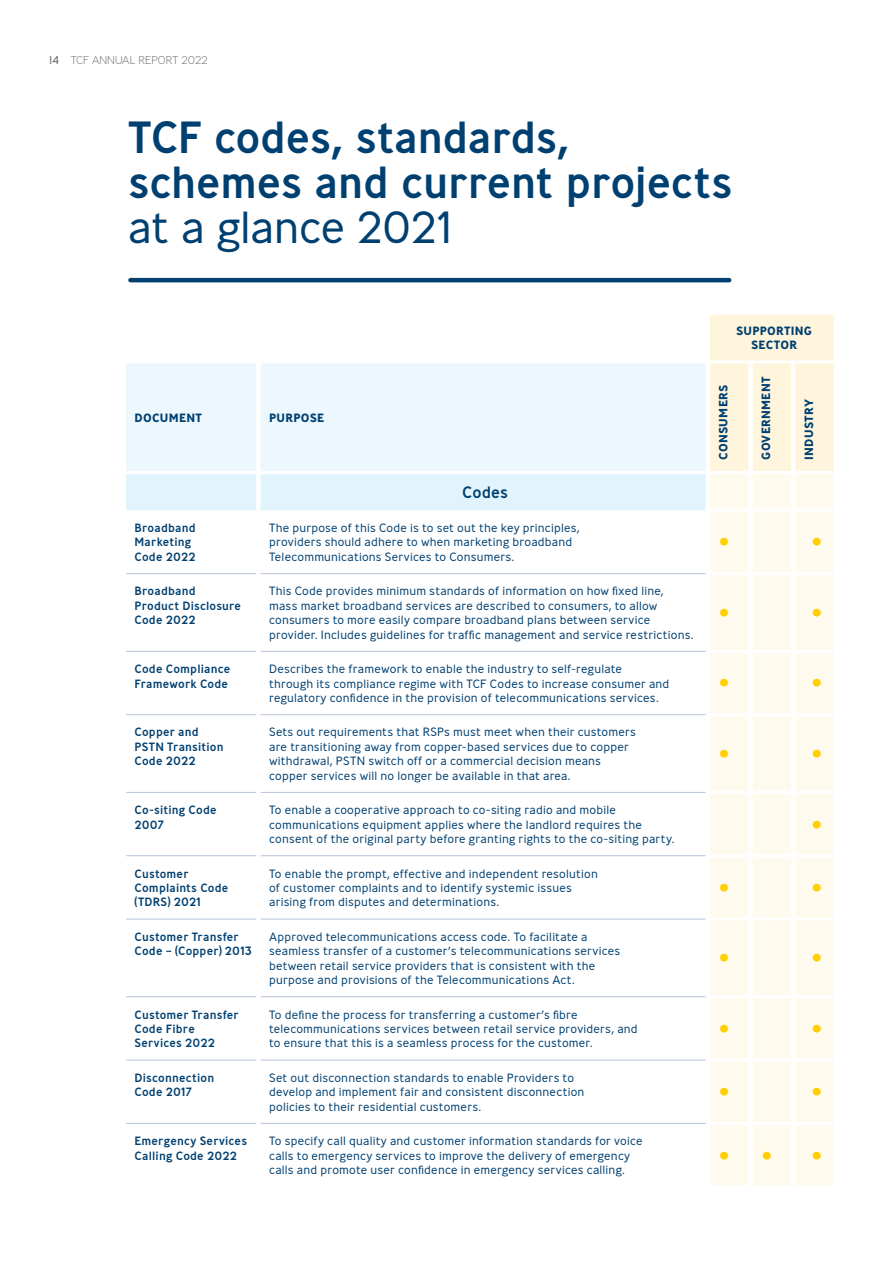
<style>
.page{position:relative;width:893px;height:1263px;background:#fff}
.page>*{position:absolute;margin:0;border:0;box-sizing:border-box;transform-origin:0 0}
.t1{font:500 45px/45px "Ministry";letter-spacing:-.01em;color:#004071}
.t2{font:300 45px "Ministry";letter-spacing:-.01em;color:#004071}
.t3{font:300 22.5px "Ministry";color:#ffcf01}
.t4{font:500 16.5px "Ministry";color:#004071}
.t5{font:300 12px/14.4px "Ministry";letter-spacing:.015em;color:#004071}
.t6{font:500 12px/14.4px "Ministry";letter-spacing:.015em;color:#004071}
.t7{font:700 12px/14.4px "Ministry";letter-spacing:.02em;color:#004071;text-align:center}
.t8{font:200 11.25px "Ministry";color:#636466}
.s1{font-weight:300}
</style>
<div class="page">
<hr style="left:130px;top:278px;width:599px;height:4px;background:#004071">
<svg style="left:260px;top:573px;width:446px;height:551px"></svg>
<div style="left:710px;top:512px;width:124px;height:673px;background:#fffaee"></div>
<hr style="left:710px;top:572px;width:38px;height:3px;background:#fff">
<svg style="left:748px;top:572px;width:5px;height:3px"></svg>
<hr style="left:753px;top:572px;width:38px;height:3px;background:#fff">
<svg style="left:791px;top:572px;width:5px;height:3px"></svg>
<hr style="left:796px;top:572px;width:38px;height:3px;background:#fff">
<hr style="left:710px;top:650px;width:38px;height:3px;background:#fff">
<svg style="left:748px;top:650px;width:5px;height:3px"></svg>
<hr style="left:753px;top:650px;width:38px;height:3px;background:#fff">
<svg style="left:791px;top:650px;width:5px;height:3px"></svg>
<hr style="left:796px;top:650px;width:38px;height:3px;background:#fff">
<hr style="left:710px;top:713px;width:38px;height:3px;background:#fff">
<svg style="left:748px;top:713px;width:5px;height:3px"></svg>
<hr style="left:753px;top:713px;width:38px;height:3px;background:#fff">
<svg style="left:791px;top:713px;width:5px;height:3px"></svg>
<hr style="left:796px;top:713px;width:38px;height:3px;background:#fff">
<hr style="left:710px;top:791px;width:38px;height:3px;background:#fff">
<svg style="left:748px;top:791px;width:5px;height:3px"></svg>
<hr style="left:753px;top:791px;width:38px;height:3px;background:#fff">
<svg style="left:791px;top:791px;width:5px;height:3px"></svg>
<hr style="left:796px;top:791px;width:38px;height:3px;background:#fff">
<hr style="left:710px;top:854px;width:38px;height:3px;background:#fff">
<svg style="left:748px;top:854px;width:5px;height:3px"></svg>
<hr style="left:753px;top:854px;width:38px;height:3px;background:#fff">
<svg style="left:791px;top:854px;width:5px;height:3px"></svg>
<hr style="left:796px;top:854px;width:38px;height:3px;background:#fff">
<hr style="left:710px;top:917px;width:38px;height:3px;background:#fff">
<svg style="left:748px;top:917px;width:5px;height:3px"></svg>
<hr style="left:753px;top:917px;width:38px;height:3px;background:#fff">
<svg style="left:791px;top:917px;width:5px;height:3px"></svg>
<hr style="left:796px;top:917px;width:38px;height:3px;background:#fff">
<hr style="left:710px;top:995px;width:38px;height:3px;background:#fff">
<svg style="left:748px;top:995px;width:5px;height:3px"></svg>
<hr style="left:753px;top:995px;width:38px;height:3px;background:#fff">
<svg style="left:791px;top:995px;width:5px;height:3px"></svg>
<hr style="left:796px;top:995px;width:38px;height:3px;background:#fff">
<hr style="left:710px;top:1058px;width:38px;height:3px;background:#fff">
<svg style="left:748px;top:1058px;width:5px;height:3px"></svg>
<hr style="left:753px;top:1058px;width:38px;height:3px;background:#fff">
<svg style="left:791px;top:1058px;width:5px;height:3px"></svg>
<hr style="left:796px;top:1058px;width:38px;height:3px;background:#fff">
<hr style="left:710px;top:1122px;width:38px;height:3px;background:#fff">
<svg style="left:748px;top:1122px;width:5px;height:3px"></svg>
<hr style="left:753px;top:1122px;width:38px;height:3px;background:#fff">
<svg style="left:791px;top:1122px;width:5px;height:3px"></svg>
<hr style="left:796px;top:1122px;width:38px;height:3px;background:#fff">
<hr style="left:126px;top:573px;width:130px;height:1px;background:#b8c5db">
<hr style="left:261px;top:573px;width:444px;height:1px;background:#b8c5db">
<hr style="left:126px;top:651px;width:130px;height:1px;background:#b8c5db">
<hr style="left:261px;top:651px;width:444px;height:1px;background:#b8c5db">
<hr style="left:126px;top:714px;width:130px;height:1px;background:#b8c5db">
<hr style="left:261px;top:714px;width:444px;height:1px;background:#b8c5db">
<hr style="left:126px;top:792px;width:130px;height:1px;background:#b8c5db">
<hr style="left:261px;top:792px;width:444px;height:1px;background:#b8c5db">
<hr style="left:126px;top:855px;width:130px;height:1px;background:#b8c5db">
<hr style="left:261px;top:855px;width:444px;height:1px;background:#b8c5db">
<hr style="left:126px;top:919px;width:130px;height:1px;background:#b8c5db">
<hr style="left:261px;top:919px;width:444px;height:1px;background:#b8c5db">
<hr style="left:126px;top:996px;width:130px;height:1px;background:#b8c5db">
<hr style="left:261px;top:996px;width:444px;height:1px;background:#b8c5db">
<svg style="left:126px;top:314px;width:708px;height:197px"></svg>
<hr style="left:261px;top:471px;width:444px;height:3px;background:#fff">
<hr style="left:126px;top:1060px;width:130px;height:1px;background:#b8c5db">
<hr style="left:126px;top:1123px;width:130px;height:1px;background:#b8c5db">
<hr style="left:261px;top:1060px;width:444px;height:1px;background:#b8c5db">
<hr style="left:261px;top:1123px;width:444px;height:1px;background:#b8c5db">
<p class="t8" style="left:50px;top:53px;width:160px"><span class="s1">14</span> TCF ANNUAL REPORT 2022</p>
<h1 class="t1" style="left:128px;top:114px;width:606px">TCF codes, standards, schemes and current projects</h1>
<h1 class="t2" style="left:128px;top:199px;width:325px">at a glance 2021</h1>
<p class="t7" style="left:135px;top:410px;width:69px">DOCUMENT</p>
<p class="t7" style="left:269px;top:410px;width:57px">PURPOSE</p>
<h3 class="t4" style="left:462px;top:481px;width:47px">Codes</h3>
<p class="t6" style="left:135px;top:520px;width:63px">Broadband<br>Marketing<br>Code 2022</p>
<p class="t5" style="left:269px;top:520px;width:312px">The purpose of this Code is to set out the key principles, providers should adhere to when marketing broadband<br>Telecommunications Services to Consumers.</p>
<p class="t6" style="left:135px;top:584px;width:108px">Broadband<br>Product Disclosure<br>Code 2022</p>
<p class="t5" style="left:269px;top:584px;width:426px">This Code provides minimum standards of information on how fixed line, mass market broadband services are described to consumers, to allow consumers to more easily compare broadband plans between service provider. Includes guidelines for traffic management and service restrictions.</p>
<p class="t6" style="left:135px;top:661px;width:97px">Code Compliance<br>Framework Code</p>
<p class="t5" style="left:269px;top:661px;width:402px">Describes the framework to enable the industry to self-regulate<br>through its compliance regime with TCF Codes to increase consumer and regulatory confidence in the provision of telecommunications services.</p>
<p class="t6" style="left:135px;top:725px;width:90px">Copper and<br>PSTN Transition<br>Code 2022</p>
<p class="t5" style="left:269px;top:725px;width:368px">Sets out requirements that RSPs must meet when their customers are transitioning away from copper-based services due to copper withdrawal, PSTN switch off or a commercial decision means copper services will no longer be available in that area.</p>
<p class="t6" style="left:135px;top:802px;width:84px">Co-siting Code<br>2007</p>
<p class="t5" style="left:269px;top:803px;width:407px">To enable a cooperative approach to co-siting radio and mobile communications equipment applies where the landlord requires the consent of the original party before granting rights to the co-siting party.</p>
<p class="t6" style="left:135px;top:866px;width:95px">Customer<br>Complaints Code (TDRS) 2021</p>
<p class="t5" style="left:269px;top:866px;width:330px">To enable the prompt, effective and independent resolution of customer complaints and to identify systemic issues arising from disputes and determinations.</p>
<p class="t6" style="left:135px;top:929px;width:119px">Customer Transfer<br>Code – (Copper) 2013</p>
<p class="t5" style="left:269px;top:929px;width:353px">Approved telecommunications access code. To facilitate a seamless transfer of a customer’s telecommunications services between retail service providers that is consistent with the purpose and provisions of the Telecommunications Act.</p>
<p class="t6" style="left:135px;top:1007px;width:106px">Customer Transfer<br>Code Fibre<br>Services 2022</p>
<p class="t5" style="left:269px;top:1007px;width:370px">To define the process for transferring a customer’s fibre telecommunications services between retail service providers, and to ensure that this is a seamless process for the customer.</p>
<p class="t6" style="left:135px;top:1070px;width:81px">Disconnection<br>Code 2017</p>
<p class="t5" style="left:269px;top:1070px;width:317px">Set out disconnection standards to enable Providers to develop and implement fair and consistent disconnection policies to their residential customers.</p>
<p class="t6" style="left:135px;top:1133px;width:114px">Emergency Services<br>Calling Code 2022</p>
<p class="t5" style="left:269px;top:1133px;width:375px">To specify call quality and customer information standards for voice calls to emergency services to improve the delivery of emergency calls and promote user confidence in emergency services calling.</p>
<p class="t7" style="left:736px;top:323px;width:78px">SUPPORTING<br>SECTOR</p>
<p class="t7" style="left:716px;top:460px;width:76px;rotate:-90deg">CONSUMERS</p>
<p class="t7" style="left:759px;top:460px;width:84px;rotate:-90deg">GOVERNMENT</p>
<p class="t7" style="left:801px;top:460px;width:62px;rotate:-90deg">INDUSTRY</p>
<h2 class="t3" style="left:718px;top:528px;width:13px">•</h2>
<h2 class="t3" style="left:811px;top:528px;width:13px">•</h2>
<h2 class="t3" style="left:718px;top:599px;width:13px">•</h2>
<h2 class="t3" style="left:811px;top:599px;width:13px">•</h2>
<h2 class="t3" style="left:718px;top:669px;width:13px">•</h2>
<h2 class="t3" style="left:811px;top:669px;width:13px">•</h2>
<h2 class="t3" style="left:718px;top:740px;width:13px">•</h2>
<h2 class="t3" style="left:811px;top:740px;width:13px">•</h2>
<h2 class="t3" style="left:811px;top:810px;width:13px">•</h2>
<h2 class="t3" style="left:718px;top:874px;width:13px">•</h2>
<h2 class="t3" style="left:811px;top:874px;width:13px">•</h2>
<h2 class="t3" style="left:718px;top:944px;width:13px">•</h2>
<h2 class="t3" style="left:811px;top:944px;width:13px">•</h2>
<h2 class="t3" style="left:718px;top:1015px;width:13px">•</h2>
<h2 class="t3" style="left:811px;top:1015px;width:13px">•</h2>
<h2 class="t3" style="left:718px;top:1078px;width:13px">•</h2>
<h2 class="t3" style="left:811px;top:1078px;width:13px">•</h2>
<h2 class="t3" style="left:718px;top:1141px;width:56px">• •</h2>
<h2 class="t3" style="left:811px;top:1141px;width:13px">•</h2>
</div>
